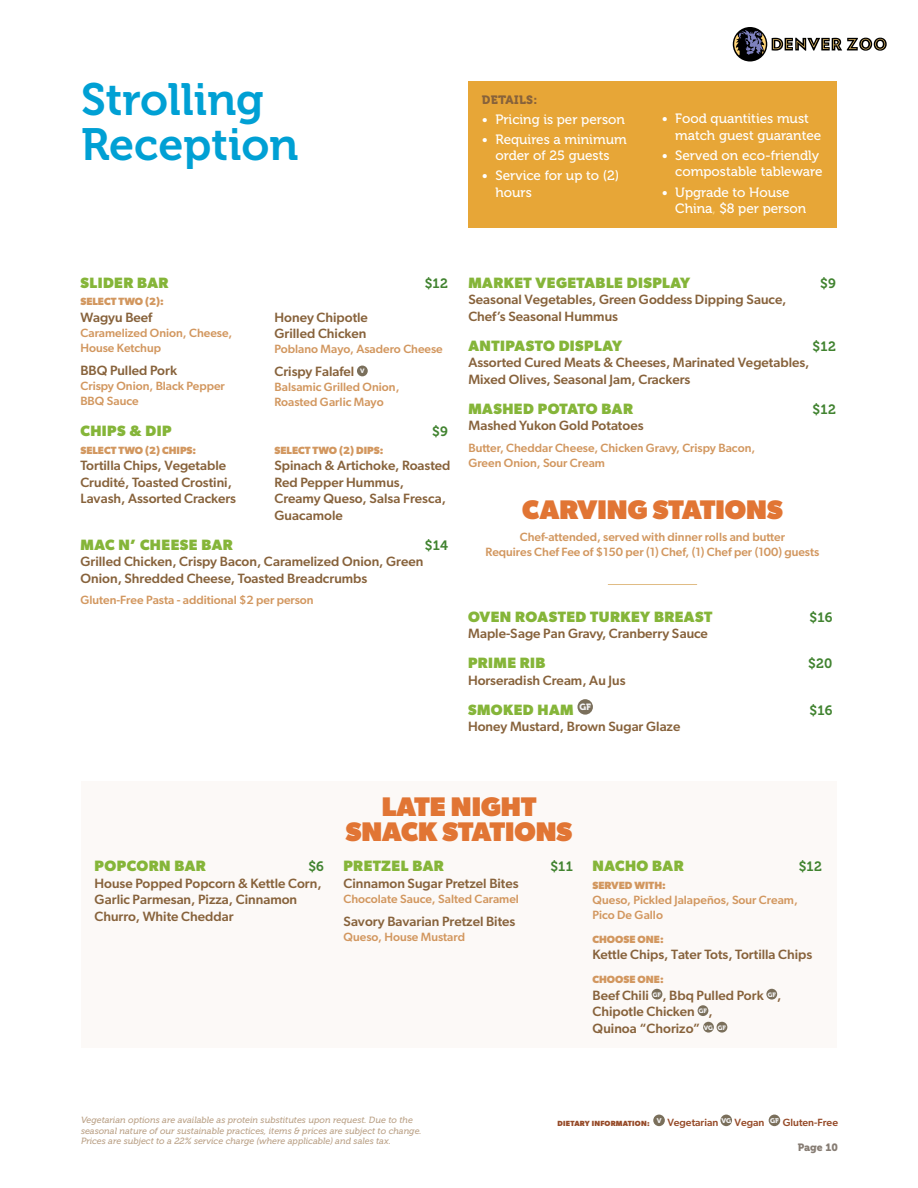
<style>
.page{position:relative;width:918px;height:1188px;background:#fff}
.page>*{position:absolute;margin:0;border:0;box-sizing:border-box;transform-origin:0 0}
.t1{font:45px/45px "Museo 700";color:#00a0d4}
.t2{font:800 27px/25.5px "Gibson";color:#e17534;text-align:center}
.t3{font:700 15px "Gibson";letter-spacing:.03em;color:#85b539}
.t4{font:500 13.5px/16.5px "Gibson";color:#87623b}
.t5{font:13.5px/16.5px "Museo 500";color:#fff}
.t6{font:13.5px "Museo 700";letter-spacing:.025em;color:#418330}
.t7{font:500 12px/15px "Gibson";color:#d2975f}
.t8{font:12px "Museo 900";letter-spacing:.025em;color:#87623b}
.t9{font:700 10.5px "Gibson";color:#d2975f}
.t10{font:500 10.5px "Gibson";color:#964b29}
.t11{font:10.5px "Museo 900";letter-spacing:-.01em;color:#877d74}
.t12{font:italic 9px/10.5px "Museo 500";color:#bca389}
.s1{color:#ffd478}
.s2{font-weight:700;font-size:7.5px}
</style>
<div class="page">
<svg style="left:733px;top:27px;width:34px;height:35px"></svg>
<svg style="left:734px;top:30px;width:32px;height:26px"></svg>
<svg style="left:772px;top:38px;width:115px;height:13px"></svg>
<div style="left:653px;top:1115px;width:12px;height:11px;background:#7a6f5b;border-radius:50%"></div>
<div style="left:720px;top:1115px;width:12px;height:11px;background:#7a6f5b;border-radius:50%"></div>
<div style="left:769px;top:1115px;width:11px;height:11px;background:#7a6f5b;border-radius:50%"></div>
<div style="left:357px;top:366px;width:11px;height:10px;background:#7a6f5b;border-radius:50%"></div>
<hr style="left:608px;top:584px;width:89px;height:1px;background:#e0bc85">
<div style="left:577px;top:699px;width:16px;height:16px;background:#7a6f5b;border-radius:50%"></div>
<div style="left:468px;top:81px;width:369px;height:147px;background:#e7a637"></div>
<div style="left:81px;top:781px;width:756px;height:267px;background:#fcf9f7"></div>
<div style="left:652px;top:989px;width:10px;height:11px;background:#7a6f5b;border-radius:50%"></div>
<div style="left:766px;top:989px;width:11px;height:11px;background:#7a6f5b;border-radius:50%"></div>
<div style="left:698px;top:1005px;width:10px;height:11px;background:#7a6f5b;border-radius:50%"></div>
<div style="left:703px;top:1022px;width:11px;height:11px;background:#7a6f5b;border-radius:50%"></div>
<div style="left:717px;top:1022px;width:10px;height:11px;background:#7a6f5b;border-radius:50%"></div>
<h1 class="t1" style="left:81px;top:77px;width:219px">Strolling<br>Reception</h1>
<p class="t8" style="left:482px;top:92px;width:57px">DETAILS:</p>
<p class="t5" style="left:482px;top:111px;width:145px">• Pricing is per person</p>
<p class="t5" style="left:482px;top:131px;width:146px;text-align:center">• Requires a minimum order of 25 guests</p>
<p class="t5" style="left:495px;top:167px;width:125px;text-indent:-14px">• Service for up to (2) hours</p>
<p class="t5" style="left:675px;top:111px;width:148px;text-indent:-14px">• Food quantities must match guest guarantee</p>
<p class="t5" style="left:662px;top:147px;width:163px;text-align:right">• Served on eco-friendly compostable tableware</p>
<p class="t5" style="left:675px;top:184px;width:133px;text-indent:-14px">• Upgrade to House<br>China<span class="s1">,</span> $8 per person</p>
<p class="t3" style="left:80px;top:274px;width:90px">SLIDER BAR</p>
<p class="t6" style="left:425px;top:276px;width:25px">$12</p>
<p class="t9" style="left:80px;top:295px;width:85px">SELECT TWO (2):</p>
<p class="t4" style="left:80px;top:308px;width:73px">Wagyu Beef</p>
<p class="t7" style="left:80px;top:325px;width:153px">Caramelized Onion, Cheese,<br>House Ketchup</p>
<p class="t4" style="left:80px;top:362px;width:98px">BBQ Pulled Pork</p>
<p class="t7" style="left:80px;top:378px;width:146px">Crispy Onion, Black Pepper<br>BBQ Sauce</p>
<p class="t4" style="left:274px;top:308px;width:95px">Honey Chipotle<br>Grilled Chicken</p>
<p class="t7" style="left:274px;top:341px;width:170px">Poblano Mayo, Asadero Cheese</p>
<p class="t4" style="left:274px;top:363px;width:92px">Crispy Falafel <sup>V</sup></p>
<p class="t7" style="left:274px;top:379px;width:126px">Balsamic Grilled Onion,<br>Roasted Garlic Mayo</p>
<p class="t3" style="left:80px;top:422px;width:93px">CHIPS &amp; DIP</p>
<p class="t6" style="left:432px;top:424px;width:17px">$9</p>
<p class="t9" style="left:80px;top:444px;width:117px">SELECT TWO (2) CHIPS:</p>
<p class="t4" style="left:80px;top:457px;width:157px">Tortilla Chips, Vegetable<br>Crudité, Toasted Crostini,<br>Lavash, Assorted Crackers</p>
<p class="t9" style="left:274px;top:444px;width:110px">SELECT TWO (2) DIPS:</p>
<p class="t4" style="left:274px;top:457px;width:178px">Spinach &amp; Artichoke, Roasted<br>Red Pepper Hummus,<br>Creamy Queso, Salsa Fresca,<br>Guacamole</p>
<p class="t3" style="left:80px;top:536px;width:154px">MAC N’ CHEESE BAR</p>
<p class="t6" style="left:425px;top:537px;width:25px">$14</p>
<p class="t4" style="left:80px;top:553px;width:344px">Grilled Chicken, Crispy Bacon, Caramelized Onion, Green<br>Onion, Shredded Cheese, Toasted Breadcrumbs</p>
<p class="t7" style="left:80px;top:592px;width:235px">Gluten-Free Pasta - additional $2 per person</p>
<p class="t3" style="left:468px;top:274px;width:223px">MARKET VEGETABLE DISPLAY</p>
<p class="t6" style="left:820px;top:276px;width:17px">$9</p>
<p class="t4" style="left:468px;top:291px;width:320px">Seasonal Vegetables, Green Goddess Dipping Sauce,<br>Chef’s Seasonal Hummus</p>
<p class="t3" style="left:468px;top:337px;width:155px">ANTIPASTO DISPLAY</p>
<p class="t6" style="left:813px;top:339px;width:25px">$12</p>
<p class="t4" style="left:468px;top:354px;width:343px">Assorted Cured Meats &amp; Cheeses, Marinated Vegetables,<br>Mixed Olives, Seasonal Jam, Crackers</p>
<p class="t3" style="left:468px;top:400px;width:166px">MASHED POTATO BAR</p>
<p class="t6" style="left:813px;top:402px;width:25px">$12</p>
<p class="t4" style="left:468px;top:417px;width:177px">Mashed Yukon Gold Potatoes</p>
<p class="t7" style="left:468px;top:440px;width:288px">Butter, Cheddar Cheese, Chicken Gravy, Crispy Bacon,<br>Green Onion, Sour Cream</p>
<h2 class="t2" style="left:522px;top:497px;width:262px">CARVING STATIONS</h2>
<p class="t7" style="left:486px;top:529px;width:335px;text-align:center">Chef-attended, served with dinner rolls and butter<br>Requires Chef Fee of $150 per (1) Chef, (1) Chef per (100) guests</p>
<p class="t3" style="left:468px;top:608px;width:246px">OVEN ROASTED TURKEY BREAST</p>
<p class="t6" style="left:809px;top:609px;width:25px">$16</p>
<p class="t4" style="left:468px;top:625px;width:241px">Maple-Sage Pan Gravy, Cranberry Sauce</p>
<p class="t3" style="left:468px;top:654px;width:79px">PRIME RIB</p>
<p class="t6" style="left:808px;top:656px;width:26px">$20</p>
<p class="t4" style="left:468px;top:671px;width:159px">Horseradish Cream, Au Jus</p>
<p class="t3" style="left:468px;top:701px;width:125px">SMOKED HAM <sup>GF</sup></p>
<p class="t6" style="left:809px;top:702px;width:25px">$16</p>
<p class="t4" style="left:468px;top:718px;width:214px">Honey Mustard, Brown Sugar Glaze</p>
<p class="t3" style="left:94px;top:857px;width:113px">POPCORN BAR</p>
<p class="t6" style="left:308px;top:859px;width:17px">$6</p>
<p class="t4" style="left:94px;top:875px;width:229px">House Popped Popcorn &amp; Kettle Corn,<br>Garlic Parmesan, Pizza, Cinnamon<br>Churro, White Cheddar</p>
<h2 class="t2" style="left:346px;top:794px;width:228px">LATE NIGHT<br>SNACK STATIONS</h2>
<p class="t3" style="left:344px;top:857px;width:102px">PRETZEL BAR</p>
<p class="t6" style="left:550px;top:859px;width:24px">$11</p>
<p class="t4" style="left:344px;top:875px;width:177px">Cinnamon Sugar Pretzel Bites</p>
<p class="t7" style="left:344px;top:891px;width:177px">Chocolate Sauce, Salted Caramel</p>
<p class="t4" style="left:344px;top:913px;width:173px">Savory Bavarian Pretzel Bites</p>
<p class="t7" style="left:344px;top:929px;width:123px">Queso, House Mustard</p>
<p class="t3" style="left:592px;top:857px;width:93px">NACHO BAR</p>
<p class="t6" style="left:799px;top:859px;width:25px">$12</p>
<p class="t9" style="left:592px;top:879px;width:75px">SERVED WITH:</p>
<p class="t7" style="left:592px;top:892px;width:207px">Queso, Pickled Jalapeños, Sour Cream,<br>Pico De Gallo</p>
<p class="t9" style="left:592px;top:933px;width:73px">CHOOSE ONE:</p>
<p class="t4" style="left:592px;top:946px;width:221px">Kettle Chips, Tater Tots, Tortilla Chips</p>
<p class="t9" style="left:592px;top:973px;width:73px">CHOOSE ONE:</p>
<p class="t4" style="left:592px;top:986px;width:190px">Beef Chili <sup>GF</sup> , Bbq Pulled Pork <sup>GF</sup> ,<br>Chipotle Chicken <sup>GF</sup> ,<br>Quinoa “Chorizo” <sup>VG</sup> <sup>GF</sup></p>
<p class="t12" style="left:81px;top:1115px;width:342px">Vegetarian options are available as protein substitutes upon request. Due to the seasonal nature of our sustainable practices, items &amp; prices are subject to change.<br>Prices are subject to a 22% service charge (where applicable) and sales tax.</p>
<p class="t10" style="left:558px;top:1116px;width:282px"><span class="s2">DIETARY INFORMATION:</span> <sup>V</sup> Vegetarian <sup>VG</sup> Vegan <sup>GF</sup> Gluten-Free</p>
<p class="t11" style="left:798px;top:1142px;width:42px">Page 10</p>
</div>
